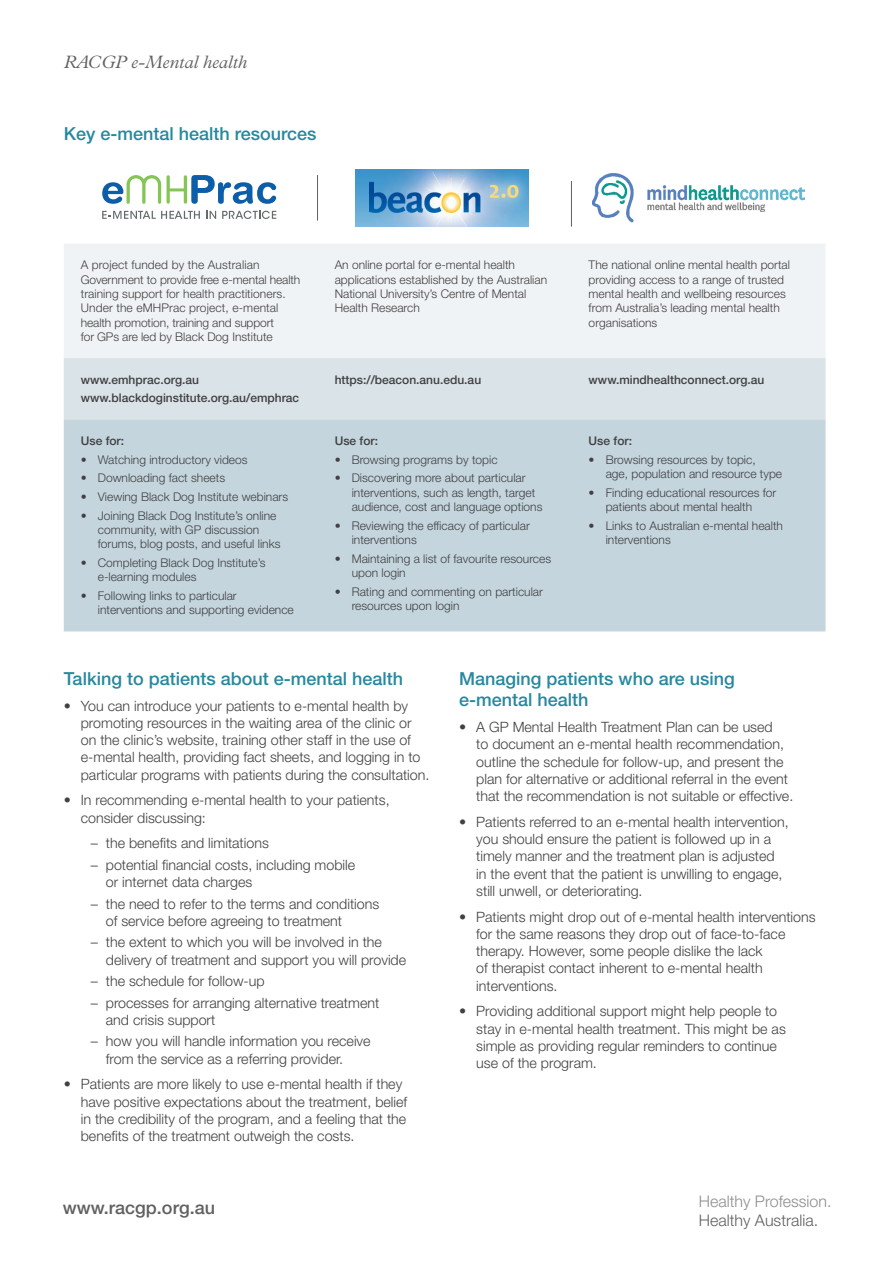
<style>
.page{position:relative;width:893px;height:1263px;background:#fff}
.page>*{position:absolute;margin:0;border:0;box-sizing:border-box;transform-origin:0 0}
.Heading_B{font:500 18px/21.6px "Helvetica Neue LT Std";color:#27889f}
.Heading_A{font:italic 300 18px "Plantin MT Std";color:#5f6062}
.t1{font:500 18px "Helvetica Neue LT Std";color:#5f6062}
.t2{font:300 16.05px "Helvetica Neue LT Std";color:#8c8e90}
.t3{font:300 16.05px "Helvetica Neue LT Std";color:#5f6062}
.body_text{font:300 14.25px/17.2px "Helvetica Neue LT Std";color:#414042}
.body_text-2{font:300 12px/14.4px "Helvetica Neue LT Std";color:#414042}
.body_text-3{font:500 12px "Helvetica Neue LT Std";color:#414042}
</style>
<div class="page">
<div style="left:64px;top:244px;width:761px;height:114px;background:#f0f3f5"></div>
<div style="left:64px;top:358px;width:762px;height:61px;background:#d9e3e8"></div>
<div style="left:64px;top:419px;width:762px;height:212px;background:#c4d5dd"></div>
<svg style="left:102px;top:211px;width:98px;height:8px"></svg>
<svg style="left:206px;top:211px;width:10px;height:8px"></svg>
<svg style="left:222px;top:211px;width:54px;height:8px"></svg>
<svg style="left:167px;top:175px;width:109px;height:29px"></svg>
<svg style="left:102px;top:175px;width:59px;height:29px"></svg>
<hr style="left:317px;top:175px;width:1px;height:46px;background:#5f6062">
<img style="left:356px;top:169px;width:172px;height:57px">
<hr style="left:571px;top:181px;width:1px;height:45px;background:#5f6062">
<img style="left:593px;top:173px;width:211px;height:50px">
<p class="Heading_A" style="left:64px;top:52px;width:185px">RACGP e-Mental health</p>
<p class="Heading_B" style="left:64px;top:123px;width:254px">Key e-mental health resources</p>
<p class="body_text-2" style="left:81px;top:257px;width:221px">A project funded by the Australian Government to provide free e-mental health training support for health practitioners.<br>Under the eMHPrac project, e-mental health promotion, training and support<br>for GPs are led by Black Dog Institute</p>
<p class="body_text-2" style="left:335px;top:257px;width:214px">An online portal for e-mental health applications established by the Australian National University’s Centre of Mental Health Research</p>
<p class="body_text-2" style="left:589px;top:257px;width:203px">The national online mental health portal providing access to a range of trusted mental health and wellbeing resources from Australia’s leading mental health organisations</p>
<p class="body_text-3" style="left:81px;top:372px;width:120px">www.emhprac.org.au</p>
<p class="body_text-3" style="left:81px;top:391px;width:220px">www.blackdoginstitute.org.au/emphrac</p>
<p class="body_text-3" style="left:335px;top:372px;width:148px">https://beacon.anu.edu.au</p>
<p class="body_text-3" style="left:589px;top:372px;width:177px">www.mindhealthconnect.org.au</p>
<p class="body_text-3" style="left:81px;top:433px;width:45px">Use for:</p>
<p class="body_text-2" style="left:81px;top:452px;width:168px">• Watching introductory videos</p>
<p class="body_text-2" style="left:81px;top:470px;width:146px">• Downloading fact sheets</p>
<p class="body_text-2" style="left:81px;top:489px;width:209px">• Viewing Black Dog Institute webinars</p>
<p class="body_text-2" style="left:98px;top:508px;width:184px;text-indent:-17px">• Joining Black Dog Institute’s online community, with GP discussion forums, blog posts, and useful links</p>
<p class="body_text-2" style="left:98px;top:555px;width:169px;text-indent:-17px">• Completing Black Dog Institute’s e-learning modules</p>
<p class="body_text-2" style="left:98px;top:588px;width:198px;text-indent:-17px">• Following links to particular interventions and supporting evidence</p>
<p class="body_text-3" style="left:335px;top:433px;width:45px">Use for:</p>
<p class="body_text-2" style="left:335px;top:452px;width:164px">• Browsing programs by topic</p>
<p class="body_text-2" style="left:352px;top:470px;width:192px;text-indent:-17px">• Discovering more about particular interventions, such as length, target audience, cost and language options</p>
<p class="body_text-2" style="left:352px;top:518px;width:180px;text-indent:-17px">• Reviewing the efficacy of particular interventions</p>
<p class="body_text-2" style="left:352px;top:551px;width:201px;text-indent:-17px">• Maintaining a list of favourite resources upon login</p>
<p class="body_text-2" style="left:352px;top:584px;width:193px;text-indent:-17px">• Rating and commenting on particular resources upon login</p>
<p class="body_text-3" style="left:589px;top:433px;width:45px">Use for:</p>
<p class="body_text-2" style="left:606px;top:452px;width:178px;text-indent:-17px">• Browsing resources by topic,<br>age, population and resource type</p>
<p class="body_text-2" style="left:606px;top:485px;width:172px;text-indent:-17px">• Finding educational resources for patients about mental health</p>
<p class="body_text-2" style="left:606px;top:518px;width:179px;text-indent:-17px">• Links to Australian e-mental health interventions</p>
<p class="Heading_B" style="left:64px;top:667px;width:341px">Talking to patients about e-mental health</p>
<p class="body_text" style="left:81px;top:696px;width:350px;text-indent:-17px">• You can introduce your patients to e-mental health by promoting resources in the waiting area of the clinic or on the clinic’s website, training other staff in the use of e-mental health, providing fact sheets, and logging in to particular programs with patients during the consultation.</p>
<p class="body_text" style="left:81px;top:791px;width:310px;text-indent:-17px">• In recommending e-mental health to your patients, consider discussing:</p>
<p class="body_text" style="left:91px;top:834px;width:180px">– the benefits and limitations</p>
<p class="body_text" style="left:106px;top:856px;width:251px;text-indent:-15px">– potential financial costs, including mobile or internet data charges</p>
<p class="body_text" style="left:106px;top:894px;width:275px;text-indent:-15px">– the need to refer to the terms and conditions of service before agreeing to treatment</p>
<p class="body_text" style="left:106px;top:933px;width:302px;text-indent:-15px">– the extent to which you will be involved in the delivery of treatment and support you will provide</p>
<p class="body_text" style="left:91px;top:972px;width:175px">– the schedule for follow-up</p>
<p class="body_text" style="left:106px;top:993px;width:275px;text-indent:-15px">– processes for arranging alternative treatment and crisis support</p>
<p class="body_text" style="left:106px;top:1032px;width:266px;text-indent:-15px">– how you will handle information you receive from the service as a referring provider.</p>
<p class="body_text" style="left:81px;top:1075px;width:328px;text-indent:-17px">• Patients are more likely to use e-mental health if they have positive expectations about the treatment, belief in the credibility of the program, and a feeling that the benefits of the treatment outweigh the costs.</p>
<p class="t1" style="left:63px;top:1196px;width:154px">www.racgp.org.au</p>
<p class="Heading_B" style="left:459px;top:667px;width:277px">Managing patients who are using e-mental health</p>
<p class="body_text" style="left:476px;top:718px;width:319px;text-indent:-17px">• A GP Mental Health Treatment Plan can be used<br>to document an e-mental health recommendation, outline the schedule for follow-up, and present the plan for alternative or additional referral in the event that the recommendation is not suitable or effective.</p>
<p class="body_text" style="left:476px;top:813px;width:314px;text-indent:-17px">• Patients referred to an e-mental health intervention, you should ensure the patient is followed up in a timely manner and the treatment plan is adjusted<br>in the event that the patient is unwilling to engage, still unwell, or deteriorating.</p>
<p class="body_text" style="left:476px;top:908px;width:341px;text-indent:-17px">• Patients might drop out of e-mental health interventions for the same reasons they drop out of face-to-face therapy. However, some people dislike the lack<br>of therapist contact inherent to e-mental health interventions.</p>
<p class="body_text" style="left:476px;top:1002px;width:311px;text-indent:-17px">• Providing additional support might help people to stay in e-mental health treatment. This might be as simple as providing regular reminders to continue use of the program.</p>
<p class="t2" style="left:699px;top:1191px;width:134px">Healthy Profession.</p>
<p class="t3" style="left:699px;top:1210px;width:121px">Healthy Australia.</p>
</div>
